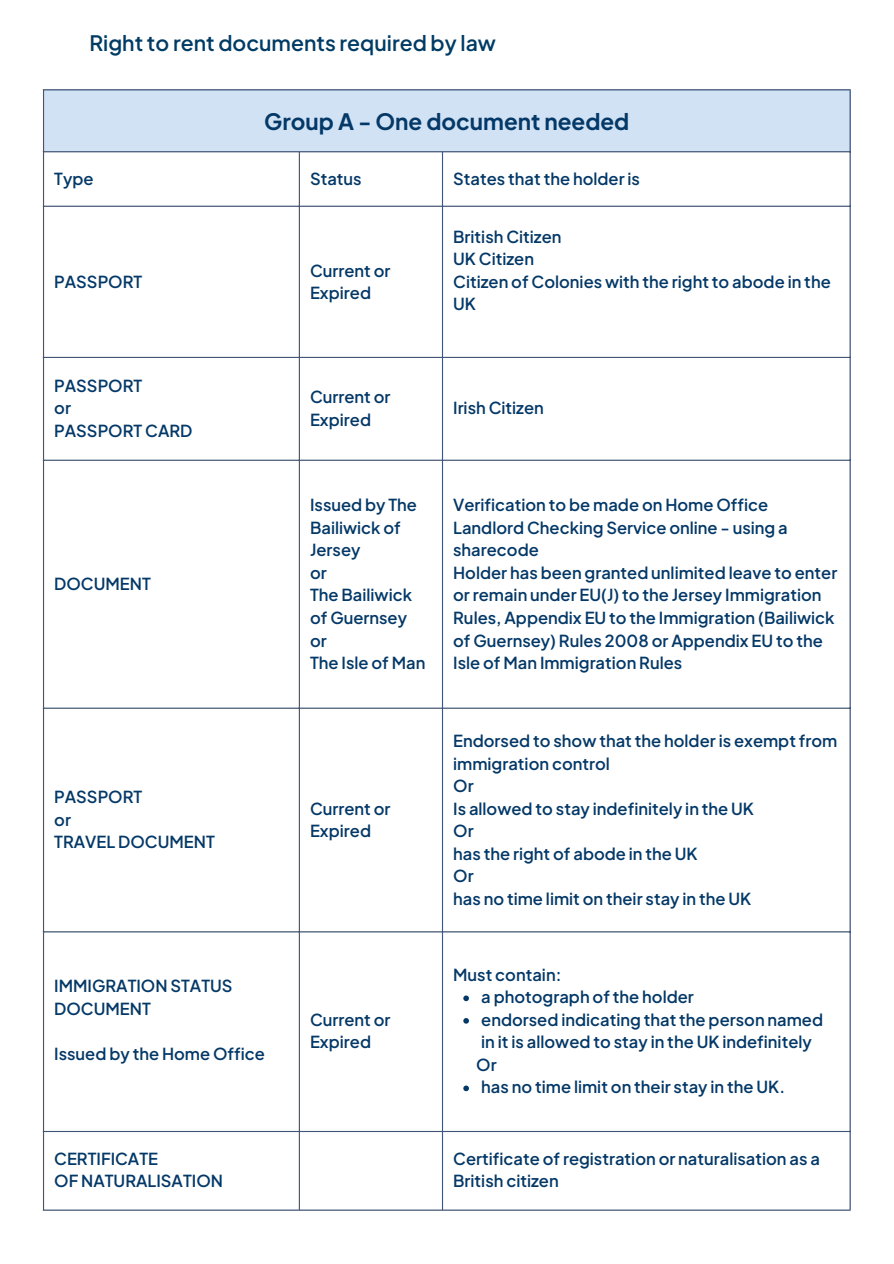
<style>
.page{position:relative;width:894px;height:1264px;background:#fff}
.page>*{position:absolute;margin:0;border:0;box-sizing:border-box;transform-origin:0 0}
.t1{font:700 22.5px "Plus Jakarta Sans";color:#043867}
.t2{font:600 21.15px "Plus Jakarta Sans";color:#003b64}
.t3{font:600 16.5px/22.5px "Plus Jakarta Sans";color:#043867}
</style>
<div class="page">
<div style="left:43px;top:90px;width:807px;height:62px;background:#d1e2f5"></div>
<svg style="left:463px;top:995px;width:6px;height:6px"></svg>
<svg style="left:463px;top:1018px;width:6px;height:5px"></svg>
<svg style="left:463px;top:1085px;width:6px;height:6px"></svg>
<hr style="left:43px;top:90px;width:1px;height:1119px;background:#405578">
<hr style="left:299px;top:152px;width:1px;height:1057px;background:#405578">
<hr style="left:442px;top:152px;width:1px;height:1057px;background:#405578">
<hr style="left:849px;top:90px;width:1px;height:1119px;background:#405578">
<hr style="left:43px;top:89px;width:807px;height:1px;background:#405578">
<hr style="left:43px;top:151px;width:807px;height:1px;background:#405578">
<hr style="left:43px;top:206px;width:807px;height:1px;background:#405578">
<hr style="left:43px;top:357px;width:807px;height:1px;background:#405578">
<hr style="left:43px;top:459px;width:807px;height:2px;background:#405578">
<hr style="left:43px;top:707px;width:807px;height:1px;background:#405578">
<hr style="left:43px;top:931px;width:807px;height:1px;background:#405578">
<hr style="left:43px;top:1130px;width:807px;height:2px;background:#405578">
<hr style="left:43px;top:1209px;width:807px;height:1px;background:#405578">
<p class="t2" style="left:89px;top:29px;width:408px">Right to rent documents required by law</p>
<h1 class="t1" style="left:264px;top:106px;width:366px">Group A - One document needed</h1>
<p class="t3" style="left:54px;top:167px;width:41px">Type</p>
<p class="t3" style="left:310px;top:167px;width:53px">Status</p>
<p class="t3" style="left:453px;top:167px;width:188px">States that the holder is</p>
<p class="t3" style="left:54px;top:270px;width:90px">PASSPORT</p>
<p class="t3" style="left:310px;top:258px;width:82px">Current or<br>Expired</p>
<p class="t3" style="left:453px;top:225px;width:110px">British Citizen</p>
<p class="t3" style="left:453px;top:247px;width:82px">UK Citizen</p>
<p class="t3" style="left:453px;top:270px;width:379px">Citizen of Colonies with the right to abode in the<br>UK</p>
<p class="t3" style="left:54px;top:374px;width:90px">PASSPORT</p>
<p class="t3" style="left:54px;top:396px;width:18px">or</p>
<p class="t3" style="left:54px;top:419px;width:140px">PASSPORT CARD</p>
<p class="t3" style="left:54px;top:572px;width:98px">DOCUMENT</p>
<p class="t3" style="left:54px;top:785px;width:90px">PASSPORT</p>
<p class="t3" style="left:54px;top:807px;width:18px">or</p>
<p class="t3" style="left:54px;top:830px;width:162px">TRAVEL DOCUMENT</p>
<p class="t3" style="left:54px;top:974px;width:180px">IMMIGRATION STATUS<br>DOCUMENT</p>
<p class="t3" style="left:54px;top:1041px;width:212px">Issued by the Home Office</p>
<p class="t3" style="left:54px;top:1146px;width:105px">CERTIFICATE</p>
<p class="t3" style="left:54px;top:1169px;width:170px">OF NATURALISATION</p>
<p class="t3" style="left:310px;top:385px;width:82px">Current or<br>Expired</p>
<p class="t3" style="left:453px;top:396px;width:92px">Irish Citizen</p>
<p class="t3" style="left:310px;top:493px;width:108px">Issued by The<br>Bailiwick of<br>Jersey</p>
<p class="t3" style="left:310px;top:561px;width:18px">or</p>
<p class="t3" style="left:310px;top:583px;width:103px">The Bailiwick of Guernsey</p>
<p class="t3" style="left:310px;top:628px;width:18px">or</p>
<p class="t3" style="left:310px;top:651px;width:117px">The Isle of Man</p>
<p class="t3" style="left:310px;top:796px;width:82px">Current or<br>Expired</p>
<p class="t3" style="left:310px;top:1007px;width:82px">Current or<br>Expired</p>
<p class="t3" style="left:453px;top:493px;width:336px">Verification to be made on Home Office<br>Landlord Checking Service online - using a sharecode</p>
<p class="t3" style="left:453px;top:561px;width:385px">Holder has been granted unlimited leave to enter or remain under EU(J) to the Jersey Immigration Rules, Appendix EU to the Immigration (Bailiwick of Guernsey) Rules 2008 or Appendix EU to the Isle of Man Immigration Rules</p>
<p class="t3" style="left:453px;top:729px;width:385px">Endorsed to show that the holder is exempt from immigration control</p>
<p class="t3" style="left:453px;top:774px;width:22px">Or</p>
<p class="t3" style="left:453px;top:796px;width:302px">Is allowed to stay indefinitely in the UK</p>
<p class="t3" style="left:453px;top:819px;width:22px">Or</p>
<p class="t3" style="left:453px;top:841px;width:246px">has the right of abode in the UK</p>
<p class="t3" style="left:453px;top:864px;width:22px">Or</p>
<p class="t3" style="left:453px;top:886px;width:299px">has no time limit on their stay in the UK</p>
<p class="t3" style="left:453px;top:962px;width:110px">Must contain:</p>
<p class="t3" style="left:481px;top:985px;width:214px">a photograph of the holder</p>
<p class="t3" style="left:481px;top:1007px;width:343px">endorsed indicating that the person named in it is allowed to stay in the UK indefinitely</p>
<p class="t3" style="left:476px;top:1052px;width:22px">Or</p>
<p class="t3" style="left:481px;top:1075px;width:305px">has no time limit on their stay in the UK.</p>
<p class="t3" style="left:453px;top:1146px;width:368px">Certificate of registration or naturalisation as a<br>British citizen</p>
</div>
